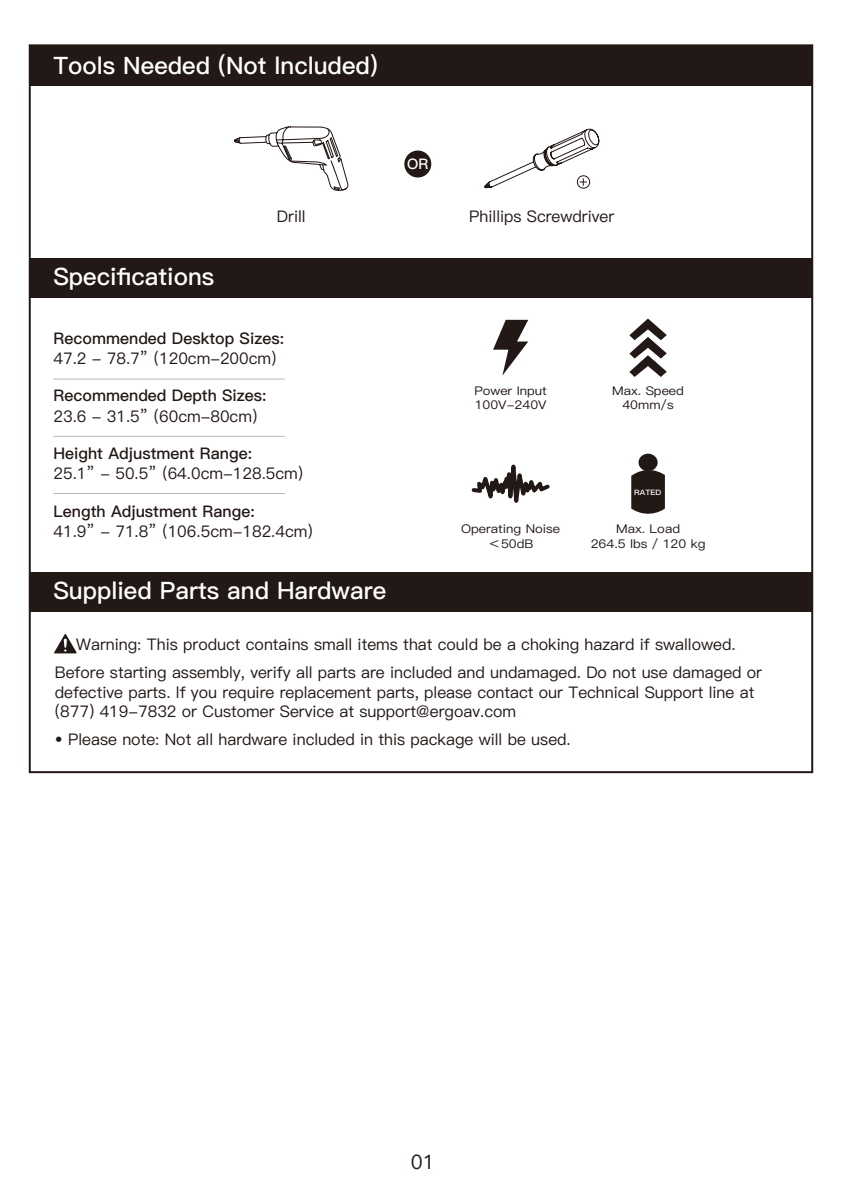
<style>
.page{position:relative;width:842px;height:1191px;background:#fff}
.page>*{position:absolute;margin:0;border:0;box-sizing:border-box;transform-origin:0 0}
.t1{font:24px "Ping Fang SC Bold";color:#fff}
.t2{font:20px "Ping Fang SC Medium";color:#221815}
.t3{font:16px/28px "Ping Fang SC Medium";color:#221815;text-align:center}
.t4{font:16px "Ping Fang SC Bold";color:#221815}
.t5{font:14.6px "Ping Fang SC Bold";color:#fff}
.t6{font:12px/14.4px "Ping Fang SC Medium";color:#221815;text-align:center;scale:1.09 1}
.t7{font:7.4px "Ping Fang SC Bold";color:#fff;scale:1.09 1}
</style>
<div class="page">
<div style="left:30px;top:258px;width:782px;height:40px;background:#221815"></div>
<div style="left:30px;top:572px;width:782px;height:40px;background:#221815"></div>
<hr style="left:53px;top:379px;width:232px;height:1px;background:#b5b5b6">
<hr style="left:53px;top:493px;width:232px;height:1px;background:#b5b5b6">
<hr style="left:53px;top:436px;width:232px;height:1px;background:#b5b5b6">
<svg style="left:493px;top:320px;width:35px;height:56px"></svg>
<svg style="left:629px;top:318px;width:38px;height:59px"></svg>
<svg style="left:471px;top:464px;width:79px;height:39px"></svg>
<svg style="left:631px;top:454px;width:34px;height:60px"></svg>
<div style="left:30px;top:46px;width:782px;height:40px;background:#221815"></div>
<svg style="left:233px;top:126px;width:115px;height:65px"></svg>
<svg style="left:484px;top:128px;width:116px;height:61px"></svg>
<div style="left:404px;top:150px;width:27px;height:27px;background:#221815;border-radius:50%"></div>
<svg style="left:54px;top:634px;width:23px;height:19px"></svg>
<h1 class="t1" style="left:53px;top:51px;width:326px">Tools Needed (Not lncluded)</h1>
<p class="t5" style="left:407px;top:155px;width:23px">OR</p>
<h1 class="t1" style="left:53px;top:262px;width:162px">Specifications</h1>
<p class="t3" style="left:277px;top:203px;width:30px">Drill</p>
<p class="t3" style="left:469px;top:203px;width:146px">Phillips Screwdriver</p>
<p class="t4" style="left:53px;top:328px;width:232px">Recommended Desktop Sizes:</p>
<p class="t3" style="left:53px;top:344px;width:225px">47.2 - 78.7” (120cm-200cm)</p>
<p class="t4" style="left:53px;top:386px;width:215px">Recommended Depth Sizes:</p>
<p class="t3" style="left:53px;top:402px;width:205px">23.6 - 31.5” (60cm-80cm)</p>
<p class="t4" style="left:53px;top:444px;width:200px">Height Adjustment Range:</p>
<p class="t3" style="left:53px;top:460px;width:251px">25.1” - 50.5” (64.0cm-128.5cm)</p>
<p class="t4" style="left:53px;top:501px;width:203px">Length Adjustment Range:</p>
<p class="t3" style="left:53px;top:517px;width:261px">41.9” - 71.8” (106.5cm-182.4cm)</p>
<h1 class="t1" style="left:53px;top:576px;width:334px">Supplied Parts and Hardware</h1>
<p class="t6" style="left:474px;top:383px;width:68px;text-align:left">Power Input<br>100V-240V</p>
<p class="t6" style="left:612px;top:383px;width:67px">Max. Speed<br>40mm/s</p>
<p class="t7" style="left:634px;top:488px;width:26px">RATED</p>
<p class="t6" style="left:461px;top:522px;width:92px">Operating Noise＜50dB</p>
<p class="t6" style="left:591px;top:522px;width:107px">Max. Load<br>264.5 lbs / 120 kg</p>
<p class="t3" style="left:55px;top:631px;width:709px">Warning: This product contains small items that could be a choking hazard if swallowed.<br>Before starting assembly, verify all parts are included and undamaged. Do not use damaged or</p>
<p class="t3" style="left:55px;top:682px;width:701px;line-height:19.2px;text-align:left">defective parts. lf you require replacement parts, please contact our Technical Support line at (877) 419-7832 or Customer Service at support@ergoav.com</p>
<p class="t3" style="left:55px;top:725px;width:517px">• Please note: Not all hardware included in this package will be used.</p>
<p class="t2" style="left:411px;top:1150px;width:25px">01</p>
</div>
